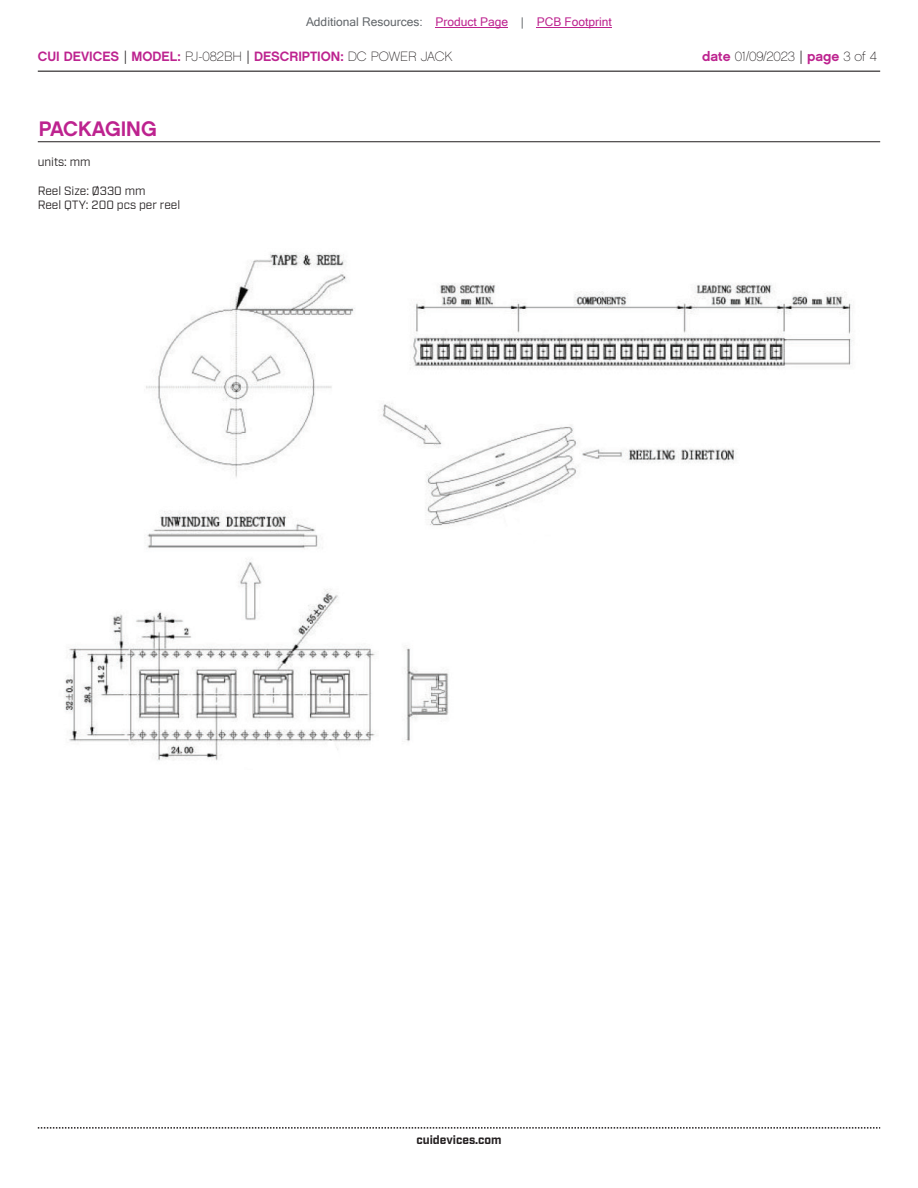
<style>
.page{position:relative;width:918px;height:1188px;background:#fff}
.page>*{position:absolute;margin:0;border:0;box-sizing:border-box;transform-origin:0 0}
.t1{font:21px "Chalet New York Nineteen Sixty";color:#bd238f}
.t2{font:13.5px "Chalet New York Nineteen Sixty";color:#bd238f}
.t3{font:13.5px "Chalet Paris Nineteen Sixty";letter-spacing:-.01em;color:#231f20}
.t4{font:12px/14.4px "Industry";color:#231f20}
.t5{font:12px "Microsoft Sans Serif";color:#bd238f}
.t6{font:700 12px "Industry";color:#231f20}
.s1{color:#63676b}
.s2{font-family:"Industry";color:#231f20}
.s3{font-family:"Chalet Paris Nineteen Sixty";color:#231f20}
.s4{font-family:"Chalet New York Nineteen Sixty";color:#bd238f}
.s5{font-family:"Industry"}
</style>
<div class="page">
<hr style="left:38px;top:71px;width:842px;height:1px;background:#231f20">
<svg style="left:38px;top:1127px;width:842px;height:2px"></svg>
<hr style="left:38px;top:141px;width:842px;height:1px;background:#231f20">
<img style="left:64px;top:252px;width:789px;height:509px">
<hr style="left:436px;top:27px;width:72px;height:1px;background:#bd238f">
<hr style="left:537px;top:27px;width:75px;height:1px;background:#bd238f">
<p class="t5" style="left:306px;top:15px;width:307px"><span class="s1">Additional Resources:</span> Product Page <span class="s1">|</span> PCB Footprint</p>
<p class="t2" style="left:38px;top:47px;width:416px">CUI DEVICES <span class="s2">|</span> MODEL: <span class="s3">PJ-082BH</span> <span class="s2">|</span> DESCRIPTION: <span class="s3">DC POWER JACK</span></p>
<p class="t3" style="left:702px;top:48px;width:176px"><span class="s4">date</span> 01/09/2023 <span class="s5">|</span> <span class="s4">page</span> 3 of 4</p>
<h1 class="t1" style="left:39px;top:115px;width:119px">PACKAGING</h1>
<p class="t4" style="left:38px;top:155px;width:54px">units: mm</p>
<p class="t4" style="left:38px;top:184px;width:144px">Reel Size: Ø330 mm<br>Reel QTY: 200 pcs per reel</p>
<p class="t6" style="left:416px;top:1132px;width:87px">cuidevices.com</p>
</div>
